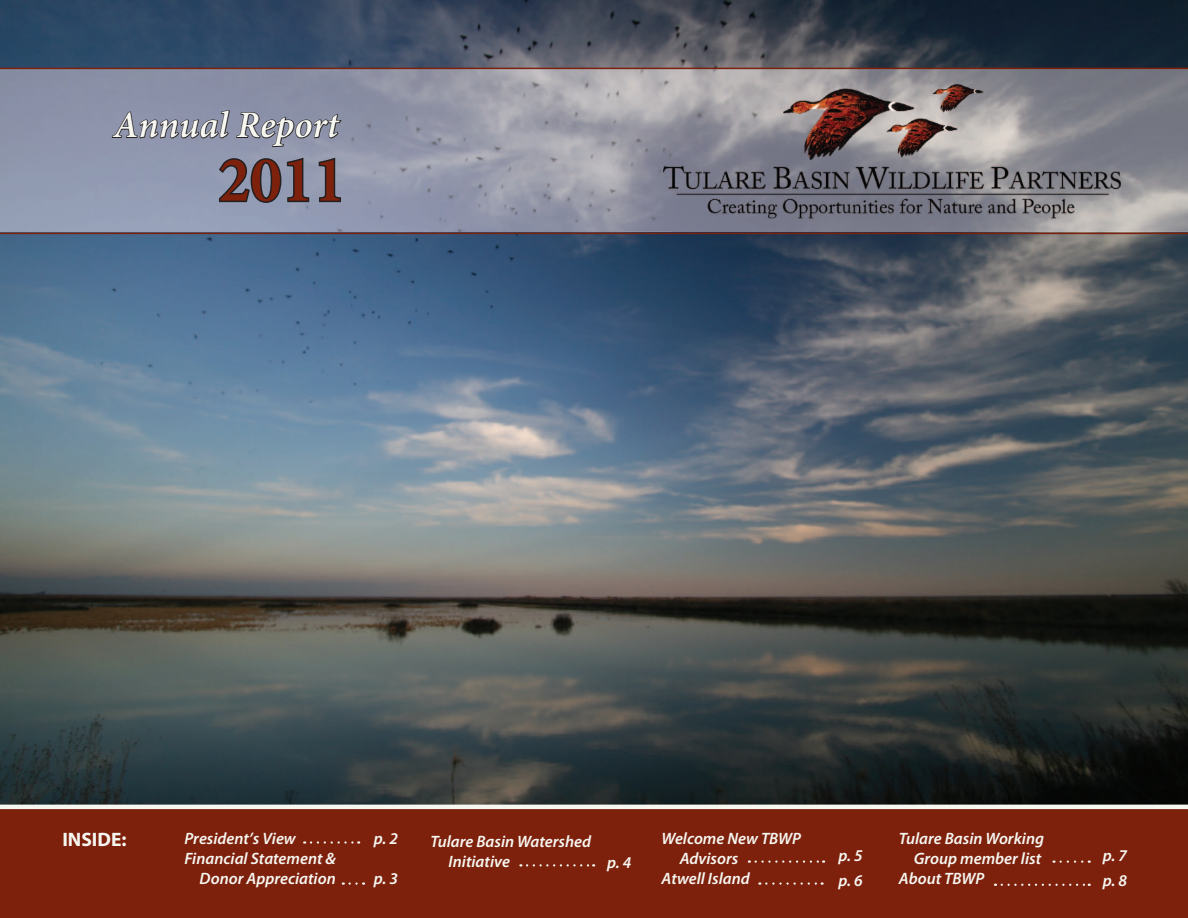
<style>
.page{position:relative;width:1188px;height:918px;background:#fff}
.page>*{position:absolute;margin:0;border:0;box-sizing:border-box;transform-origin:0 0}
.t1{font:600 64.5px "Minion Pro";color:#7d210d}
.t2{font:italic 600 37.5px "Minion Pro";color:#f7f7f1}
.t3{font:700 19.5px "Myriad Pro";color:#f7f7f1}
.t4{font:italic 600 16.5px/24.3px "Myriad Pro";color:#f7f7f1}
</style>
<div class="page">
<img style="left:0;top:0;width:1188px;height:805px">
<div style="left:0;top:805px;width:1188px;height:113px;background:#7d210d"></div>
<img style="left:0;top:70px;width:620px;height:162px">
<img style="left:620px;top:70px;width:568px;height:40px">
<img style="left:620px;top:110px;width:51px;height:122px">
<img style="left:1085px;top:110px;width:103px;height:122px">
<img style="left:671px;top:227px;width:414px;height:5px">
<svg style="left:111px;top:109px;width:231px;height:39px;background:#787c8f"></svg>
<img style="left:663px;top:84px;width:458px;height:143px">
<svg style="left:217px;top:156px;width:94px;height:48px;background:#6d7181"></svg>
<svg style="left:317px;top:156px;width:26px;height:48px"></svg>
<hr style="left:0;top:68px;width:1188px;height:1px;background:#7d210d">
<hr style="left:0;top:233px;width:1188px;height:1px;background:#7d210d">
<svg style="left:311px;top:841px;width:48px;height:3px"></svg>
<svg style="left:350px;top:882px;width:14px;height:3px"></svg>
<svg style="left:527px;top:864px;width:67px;height:3px"></svg>
<svg style="left:766px;top:882px;width:57px;height:3px"></svg>
<svg style="left:756px;top:860px;width:68px;height:3px"></svg>
<svg style="left:1002px;top:884px;width:88px;height:2px"></svg>
<svg style="left:1061px;top:861px;width:29px;height:2px"></svg>
<h2 class="t2" style="left:113px;top:99px;width:227px">Annual Report</h2>
<h1 class="t1" style="left:218px;top:135px;width:129px">2011</h1>
<p class="t3" style="left:62px;top:827px;width:66px">INSIDE:</p>
<p class="t4" style="left:184px;top:826px;width:113px">President’s View</p>
<p class="t4" style="left:184px;top:846px;width:153px">Financial Statement &amp;</p>
<p class="t4" style="left:200px;top:865px;width:138px">Donor Appreciation</p>
<p class="t4" style="left:374px;top:826px;width:26px">p. 2</p>
<p class="t4" style="left:374px;top:865px;width:26px">p. 3</p>
<p class="t4" style="left:449px;top:831px;width:144px;line-height:19.8px;text-indent:-18px">Tulare Basin Watershed<br>Initiative</p>
<p class="t4" style="left:662px;top:826px;width:141px">Welcome New TBWP</p>
<p class="t4" style="left:899px;top:826px;width:147px">Tulare Basin Working</p>
<p class="t4" style="left:914px;top:846px;width:129px">Group member list</p>
<p class="t4" style="left:899px;top:865px;width:87px">About TBWP</p>
<p class="t4" style="left:607px;top:850px;width:26px">p. 4</p>
<p class="t4" style="left:839px;top:843px;width:26px">p. 5 p. 6</p>
<p class="t4" style="left:1103px;top:843px;width:26px">p. 7 p. 8</p>
<p class="t4" style="left:680px;top:846px;width:60px">Advisors</p>
<p class="t4" style="left:662px;top:865px;width:90px">Atwell Island</p>
</div>
